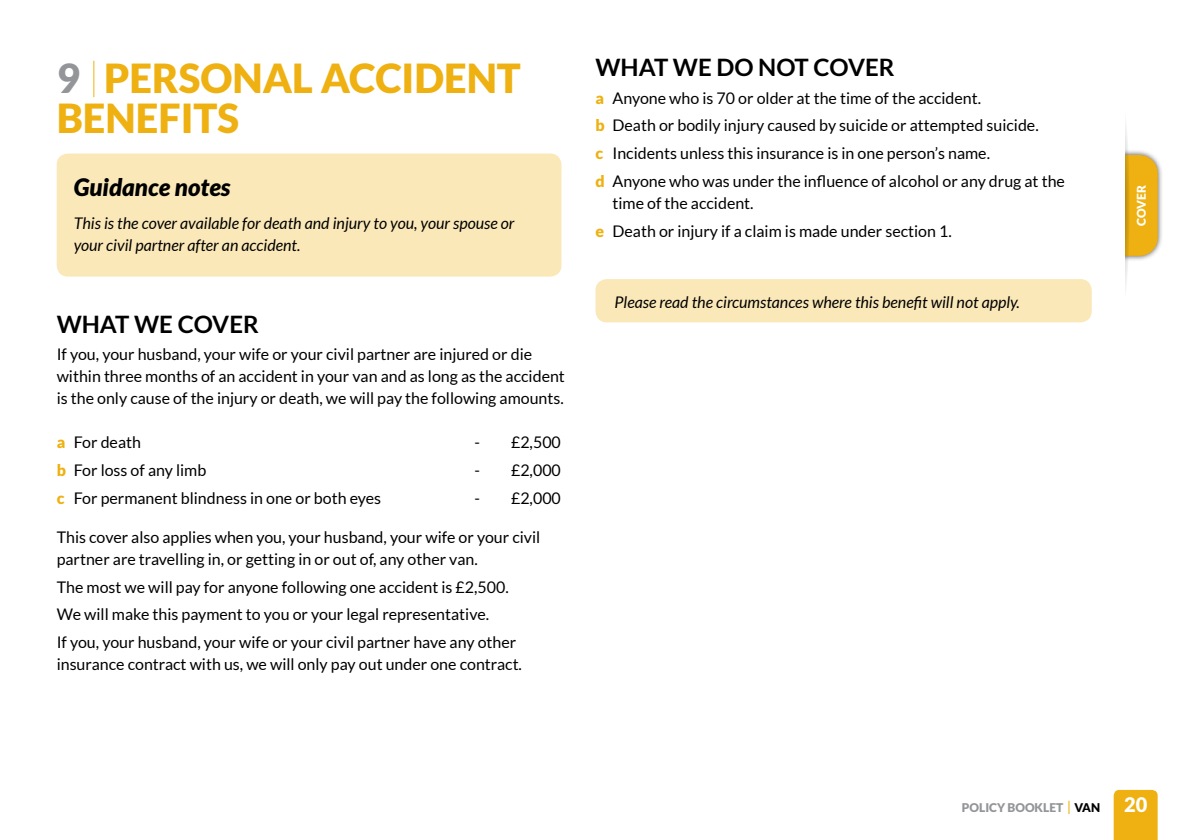
<style>
.page{position:relative;width:1191px;height:840px;background:#fff}
.page>*{position:absolute;margin:0;border:0;box-sizing:border-box;transform-origin:0 0}
.t1{font:900 40px "Lato";color:#eeb111}
.t2{font:700 24px "Lato";color:#000}
.t3{font:italic 900 24px "Lato";color:#000}
.t4{font:16px/27.6px "Lato";color:#000}
.t5{font:italic 16px/22px "Lato";color:#000}
.t6{font:900 12px "Lato";color:#939598}
.t7{font:900 12px "Lato";color:#fff}
.s1{color:#939598}
.s2{font-weight:900;color:#eeb111}
.s3{font-size:18px;color:#eeb111}
.s4{color:#000}
.s5{font-size:20px;color:#fff}
</style>
<div class="page">
<div style="left:1113px;top:789px;width:44px;height:50px;background:#eeb111"></div>
<hr style="left:93px;top:61px;width:1px;height:36px;background:#eeb111">
<div style="left:57px;top:153px;width:504px;height:123px;background:#fae8b8;border-radius:11px"></div>
<div style="left:595px;top:279px;width:496px;height:43px;background:#fae8b8;border-radius:11px"></div>
<div style="left:1112px;top:149px;width:51px;height:113px;background:#000;opacity:.75"></div>
<div style="left:1128px;top:155px;width:29px;height:101px;background:#eeb111"></div>
<svg style="left:1116px;top:108px;width:13px;height:195px"></svg>
<div style="left:1099px;top:91px;width:25px;height:226px;background:#fff"></div>
<h1 class="t1" style="left:57px;top:55px;width:150px"><span class="s1">9</span> PERSONAL</h1>
<h1 class="t1" style="left:321px;top:55px;width:26px">ACCIDENT</h1>
<h1 class="t1" style="left:57px;top:95px;width:26px">BENE</h1>
<h1 class="t1" style="left:158px;top:95px;width:42px">FITS</h1>
<h2 class="t3" style="left:74px;top:173px;width:158px">Guidance notes</h2>
<p class="t5" style="left:74px;top:213px;width:442px">This is the cover available for death and injury to you, your spouse or your civil partner after an accident.</p>
<h2 class="t2" style="left:57px;top:310px;width:42px">WHAT</h2>
<h2 class="t2" style="left:134px;top:310px;width:95px">WE COVER</h2>
<p class="t4" style="left:57px;top:343px;width:510px;line-height:22px">If you, your husband, your wife or your civil partner are injured or die within three months of an accident in your van and as long as the accident is the only cause of the injury or death, we will pay the following amounts.</p>
<p class="t4" style="left:57px;top:428px;width:86px"><span class="s2">A</span> For death</p>
<p class="t4" style="left:474px;top:428px;width:88px">- £2,500</p>
<p class="t4" style="left:57px;top:456px;width:151px"><span class="s2">B</span> For loss of any limb</p>
<p class="t4" style="left:474px;top:456px;width:88px">- £2,000</p>
<p class="t4" style="left:57px;top:484px;width:326px"><span class="s2">C</span> For permanent blindness in one or both eyes</p>
<p class="t4" style="left:474px;top:484px;width:88px">- £2,000</p>
<p class="t4" style="left:57px;top:525px;width:485px;line-height:22px">This cover also applies when you, your husband, your wife or your civil partner are travelling in, or getting in or out of, any other van.</p>
<p class="t4" style="left:57px;top:572px;width:461px">The most we will pay for anyone following one accident is £2,500.<br>We will make this payment to you or your legal representative.<br>If you, your husband, your wife or your civil partner have any other</p>
<p class="t4" style="left:57px;top:650px;width:467px">insurance contract with us, we will only pay out under one contract.</p>
<h2 class="t2" style="left:595px;top:54px;width:42px">WHAT</h2>
<h2 class="t2" style="left:673px;top:54px;width:192px">WE DO NOT COVER</h2>
<p class="t4" style="left:595px;top:84px;width:471px"><span class="s2">A</span> Anyone who is 70 or older at the time of the accident.<br><span class="s2">B</span> Death or bodily injury caused by suicide or attempted suicide.<br><span class="s2">C</span> Incidents unless this insurance is in one person’s name.<br><span class="s2">D</span> Anyone who was under the influence of alcohol or any drug at the</p>
<p class="t4" style="left:595px;top:189px;width:358px;text-indent:17px">time of the accident.<br><span class="s2">E</span> Death or injury if a claim is made under section 1.</p>
<p class="t5" style="left:614px;top:292px;width:407px">Please read the circumstances where this benefit will not apply.</p>
<p class="t7" style="left:1134px;top:226px;width:41px;rotate:-90deg">COVER</p>
<p class="t6" style="left:962px;top:799px;width:187px">POLICY BOOKLET <span class="s3">I</span> <span class="s4">VAN</span> <span class="s5">20</span></p>
</div>
